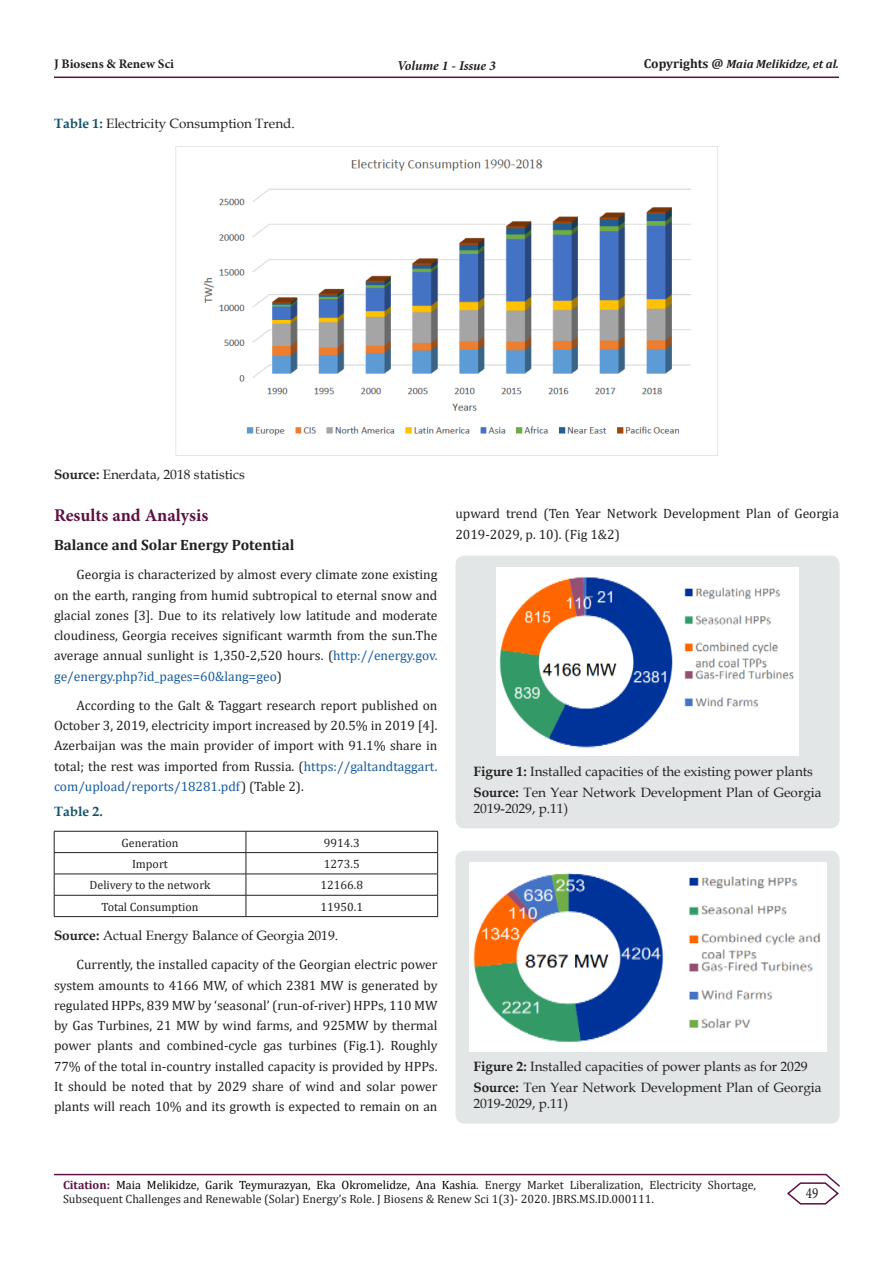
<style>
.page{position:relative;width:893px;height:1263px;background:#fff}
.page>*{position:absolute;margin:0;border:0;box-sizing:border-box;transform-origin:0 0}
.t1{font:700 18px "Minion Pro";color:#5c1043}
.t2{font:15.75px "Minion Pro";color:#231f20;scale:.83 1}
.t3{font:700 15px "Cambria";color:#231f20}
.t4{font:13.5px/20.2px "Cambria";color:#231f20;text-align:justify}
.t5{font:13.5px/20.7px "Book Antiqua";color:#231f20}
.t6{font:italic 700 13.5px "Minion Pro";letter-spacing:-.005em;color:#231f20}
.t7{font:700 13.5px "Book Antiqua";color:#0e536a}
.t8{font:700 13.05px "Minion Pro";color:#231f20}
.t9{font:12px/14.4px "Cambria";color:#231f20}
.t10{font:italic 700 12px "Cambria";color:#231f20}
.s1{font-style:normal;font-size:13.05px}
.s2{font-weight:700;color:#0e536a}
.s3{font-weight:700}
.s4{color:#175d9e}
.s5{font-weight:700;color:#5c1043}
.s6{color:#000}
</style>
<div class="page">
<hr style="left:54px;top:77px;width:785px;height:1px;background:#5c1043">
<hr style="left:54px;top:1174px;width:772px;height:1px;background:#5c1043">
<svg style="left:786px;top:1173px;width:54px;height:32px"></svg>
<img style="left:175px;top:146px;width:543px;height:310px">
<hr style="left:54px;top:831px;width:192px;height:1px;background:#231f20">
<hr style="left:246px;top:831px;width:192px;height:1px;background:#231f20">
<hr style="left:54px;top:852px;width:192px;height:1px;background:#231f20">
<hr style="left:246px;top:852px;width:192px;height:1px;background:#231f20">
<hr style="left:54px;top:874px;width:192px;height:1px;background:#231f20">
<hr style="left:246px;top:874px;width:192px;height:1px;background:#231f20">
<hr style="left:54px;top:895px;width:192px;height:1px;background:#231f20">
<svg style="left:54px;top:831px;width:1px;height:85px"></svg>
<hr style="left:246px;top:895px;width:192px;height:1px;background:#231f20">
<svg style="left:246px;top:831px;width:1px;height:85px"></svg>
<svg style="left:437px;top:831px;width:1px;height:85px"></svg>
<hr style="left:54px;top:916px;width:192px;height:1px;background:#231f20">
<hr style="left:246px;top:916px;width:192px;height:1px;background:#231f20">
<div style="left:455px;top:555px;width:385px;height:273px;background:#e3e6e6;border-radius:9px"></div>
<img style="left:496px;top:567px;width:303px;height:189px">
<div style="left:455px;top:851px;width:385px;height:272px;background:#e3e6e6;border-radius:9px"></div>
<img style="left:469px;top:863px;width:357px;height:188px">
<p class="t8" style="left:54px;top:55px;width:122px">J Biosens &amp; Renew Sci</p>
<p class="t6" style="left:397px;top:56px;width:100px">Volume 1 - Issue 3</p>
<p class="t10" style="left:644px;top:55px;width:197px"><span class="s1">Copyrights @</span> Maia Melikidze, et al.</p>
<p class="t5" style="left:54px;top:113px;width:242px"><span class="s2">Table 1:</span> Electricity Consumption Trend.</p>
<p class="t5" style="left:54px;top:464px;width:192px"><span class="s3">Source:</span> Enerdata, 2018 statistics</p>
<p class="t1" style="left:54px;top:502px;width:156px">Results and Analysis</p>
<p class="t3" style="left:54px;top:534px;width:242px">Balance and Solar Energy Potential</p>
<p class="t4" style="left:54px;top:564px;width:385px;text-indent:22px">Georgia is characterized by almost every climate zone existing on the earth, ranging from humid subtropical to eternal snow and glacial zones [3]. Due to its relatively low latitude and moderate cloudiness, Georgia receives significant warmth from the sun.The average annual sunlight is 1,350-2,520 hours. (<span class="s4">http://energy.gov. ge/energy.php?id_pages=60&amp;lang=geo</span>)</p>
<p class="t4" style="left:54px;top:695px;width:385px;text-indent:22px">According to the Galt &amp; Taggart research report published on October 3, 2019, electricity import increased by 20.5% in 2019 [4].<br>Azerbaijan was the main provider of import with 91.1% share in total; the rest was imported from Russia. (<span class="s4">https://galtandtaggart. com/upload/reports/18281.pdf</span>) (Table 2).</p>
<p class="t7" style="left:54px;top:802px;width:50px">Table 2.</p>
<p class="t9" style="left:122px;top:835px;width:58px">Generation</p>
<p class="t9" style="left:324px;top:835px;width:37px">9914.3</p>
<p class="t9" style="left:132px;top:856px;width:37px">Import</p>
<p class="t9" style="left:324px;top:856px;width:37px">1273.5</p>
<p class="t9" style="left:90px;top:878px;width:122px">Delivery to the network</p>
<p class="t9" style="left:321px;top:878px;width:44px">12166.8</p>
<p class="t9" style="left:102px;top:899px;width:99px">Total Consumption</p>
<p class="t9" style="left:321px;top:899px;width:44px">11950.1</p>
<p class="t5" style="left:54px;top:925px;width:286px"><span class="s3">Source:</span> Actual Energy Balance of Georgia 2019.</p>
<p class="t4" style="left:54px;top:954px;width:385px;text-indent:22px">Currently, the installed capacity of the Georgian electric power system amounts to 4166 MW, of which 2381 MW is generated by regulated HPPs, 839 MW by ‘seasonal’ (run-of-river) HPPs, 110 MW by Gas Turbines, 21 MW by wind farms, and 925MW by thermal power plants and combined-cycle gas turbines (Fig.1). Roughly 77% of the total in-country installed capacity is provided by HPPs.<br>It should be noted that by 2029 share of wind and solar power plants will reach 10% and its growth is expected to remain on an</p>
<p class="t4" style="left:455px;top:503px;width:385px">upward trend (Ten Year Network Development Plan of Georgia<br>2019-2029, p. 10). (Fig 1&amp;2)</p>
<p class="t5" style="left:473px;top:761px;width:350px"><span class="s3">Figure 1:</span> Installed capacities of the existing power plants<br><span class="s3">Source:</span> Ten Year Network Development Plan of Georgia</p>
<p class="t5" style="left:473px;top:798px;width:96px">2019-2029, p.11)</p>
<p class="t5" style="left:473px;top:1056px;width:350px"><span class="s3">Figure 2:</span> Installed capacities of power plants as for 2029<br><span class="s3">Source:</span> Ten Year Network Development Plan of Georgia</p>
<p class="t5" style="left:473px;top:1093px;width:96px">2019-2029, p.11)</p>
<p class="t9" style="left:63px;top:1177px;width:694px"><span class="s5">Citation:</span> <span class="s6">Maia Melikidze, Garik Teymurazyan, Eka Okromelidze, Ana Kashia</span>. Energy Market Liberalization, Electricity Shortage,<br>Subsequent Challenges and Renewable (Solar) Energy’s Role. J Biosens &amp; Renew Sci 1(3)- 2020. JBRS.MS.ID.000111.</p>
<p class="t2" style="left:806px;top:1182px;width:17px">49</p>
</div>
